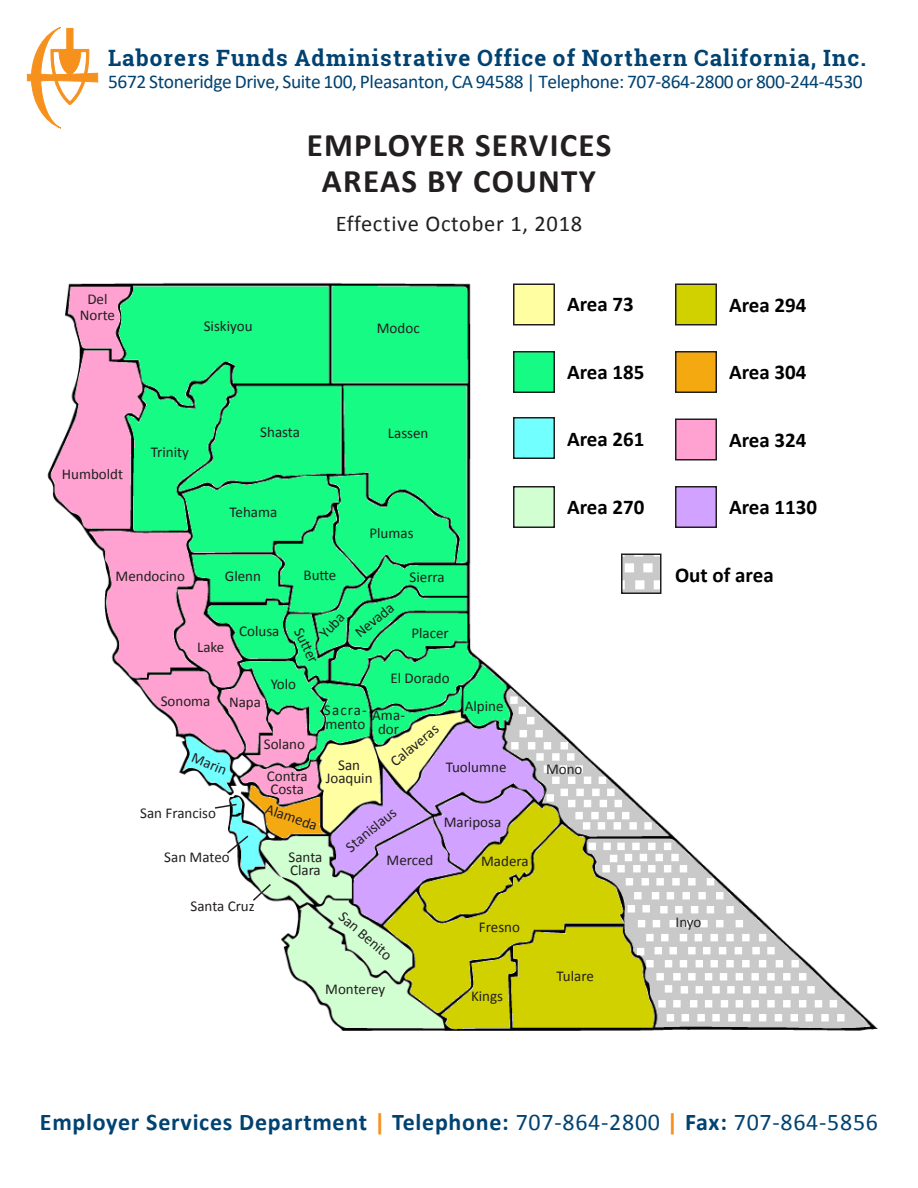
<style>
.page{position:relative;width:918px;height:1188px;background:#fff}
.page>*{position:absolute;margin:0;border:0;box-sizing:border-box;transform-origin:0 0}
.t1{font:700 33px/36px "Calibri";letter-spacing:.04em;color:#231f20;text-align:center}
.t2{font:700 24px "Calibri";letter-spacing:.03em;color:#004271}
.t3{font:700 22.5px "Roboto Slab";letter-spacing:.05em;color:#004271}
.t4{font:22.5px "Calibri";letter-spacing:.03em;color:#231f20}
.t5{font:700 21px "Calibri";color:#000}
.t6{font:19.5px "Calibri";letter-spacing:-.02em;color:#004271}
.t7{font:15px/13.5px "Calibri";color:#231f20;text-align:center}
.t8{font:15px/13.5px "Calibri";letter-spacing:.025em;color:#231f20}
.s1{color:#f7911e}
.s2{font-weight:400}
</style>
<div class="page">
<img style="left:47px;top:282px;width:831px;height:749px">
<svg style="left:27px;top:27px;width:71px;height:102px"></svg>
<div style="left:513px;top:284px;width:42px;height:42px;background:#ffffa2;border:2px solid #231f20"></div>
<div style="left:513px;top:351px;width:42px;height:42px;background:#15fb84;border:2px solid #231f20"></div>
<div style="left:513px;top:417px;width:42px;height:42px;background:#71ffff;border:2px solid #231f20"></div>
<svg style="left:225px;top:834px;width:25px;height:21px"></svg>
<svg style="left:213px;top:803px;width:25px;height:7px"></svg>
<svg style="left:251px;top:882px;width:22px;height:20px"></svg>
<div style="left:675px;top:284px;width:42px;height:42px;background:#d1d100;border:2px solid #231f20"></div>
<div style="left:675px;top:351px;width:42px;height:42px;background:#f5a911;border:2px solid #231f20"></div>
<div style="left:675px;top:418px;width:42px;height:42px;background:#ffa2d1;border:2px solid #231f20"></div>
<div style="left:675px;top:486px;width:42px;height:42px;background:#d1a2ff;border:2px solid #231f20"></div>
<div style="left:513px;top:486px;width:42px;height:42px;background:#d1ffd1;border:2px solid #231f20"></div>
<img style="left:624px;top:557px;width:35px;height:34px">
<div style="left:621px;top:554px;width:41px;height:40px;border:2px solid #231f20"></div>
<h3 class="t3" style="left:108px;top:42px;width:760px">Laborers Funds Administrative Office of Northern California, Inc.</h3>
<h3 class="t6" style="left:108px;top:68px;width:756px">5672 Stoneridge Drive, Suite 100, Pleasanton, CA 94588 | Telephone: 707-864-2800 or 800-244-4530</h3>
<h1 class="t1" style="left:307px;top:127px;width:306px">EMPLOYER SERVICES<br>AREAS BY COUNTY</h1>
<h3 class="t4" style="left:336px;top:209px;width:248px">Effective October 1, 2018</h3>
<p class="t7" style="left:80px;top:291px;width:37px;line-height:16.5px">Del<br>Norte</p>
<p class="t7" style="left:204px;top:320px;width:50px">Siskiyou</p>
<p class="t7" style="left:377px;top:322px;width:44px">Modoc</p>
<p class="t7" style="left:62px;top:468px;width:63px">Humboldt</p>
<p class="t7" style="left:151px;top:445px;width:40px">Trinity</p>
<p class="t7" style="left:260px;top:425px;width:41px">Shasta</p>
<p class="t7" style="left:388px;top:427px;width:42px">Lassen</p>
<p class="t7" style="left:116px;top:570px;width:71px">Mendocino</p>
<p class="t7" style="left:230px;top:505px;width:49px">Tehama</p>
<p class="t7" style="left:225px;top:570px;width:38px">Glenn</p>
<p class="t7" style="left:304px;top:568px;width:34px">Butte</p>
<p class="t7" style="left:369px;top:526px;width:46px">Plumas</p>
<p class="t7" style="left:410px;top:570px;width:37px">Sierra</p>
<p class="t7" style="left:197px;top:640px;width:29px">Lake</p>
<p class="t7" style="left:317px;top:632px;width:31px;rotate:-48deg">Yuba</p>
<p class="t7" style="left:353px;top:630px;width:47px;rotate:-40deg">Nevada</p>
<p class="t7" style="left:239px;top:625px;width:42px">Colusa</p>
<p class="t7" style="left:304px;top:626px;width:38px;rotate:64deg">Sutter</p>
<p class="t7" style="left:411px;top:626px;width:39px">Placer</p>
<p class="t7" style="left:390px;top:672px;width:61px">El Dorado</p>
<p class="t7" style="left:271px;top:678px;width:27px">Yolo</p>
<h3 class="t5" style="left:567px;top:291px;width:68px">Area 73</h3>
<h3 class="t5" style="left:567px;top:359px;width:79px">Area 185</h3>
<h3 class="t5" style="left:567px;top:426px;width:79px">Area 261</h3>
<h3 class="t5" style="left:567px;top:494px;width:79px">Area 270</h3>
<p class="t7" style="left:161px;top:694px;width:51px">Sonoma</p>
<p class="t7" style="left:229px;top:696px;width:33px">Napa</p>
<p class="t7" style="left:465px;top:700px;width:40px">Alpine</p>
<p class="t8" style="left:324px;top:703px;width:44px">Sacra&shy;mento</p>
<p class="t7" style="left:372px;top:708px;width:35px">Ama&shy;dor</p>
<p class="t7" style="left:388px;top:758px;width:59px;rotate:-40deg">Calaveras</p>
<p class="t7" style="left:264px;top:737px;width:43px">Solano</p>
<p class="t7" style="left:195px;top:750px;width:38px;rotate:23deg">Marin</p>
<p class="t7" style="left:326px;top:758px;width:48px">San<br>Joaquin</p>
<p class="t7" style="left:344px;top:844px;width:62px;rotate:-40deg">Stanislaus</p>
<p class="t7" style="left:446px;top:760px;width:62px">Tuolumne</p>
<p class="t7" style="left:267px;top:769px;width:42px;text-align:left">Contra<br>Costa</p>
<p class="t7" style="left:268px;top:802px;width:55px;rotate:19deg">Alameda</p>
<p class="t7" style="left:140px;top:806px;width:77px">San Franciso</p>
<p class="t7" style="left:164px;top:850px;width:67px">San Mateo</p>
<p class="t7" style="left:191px;top:899px;width:66px">Santa Cruz</p>
<p class="t7" style="left:444px;top:815px;width:59px">Mariposa</p>
<p class="t7" style="left:481px;top:855px;width:49px">Madera</p>
<p class="t7" style="left:289px;top:850px;width:35px;text-align:left">Santa<br>Clara</p>
<p class="t7" style="left:387px;top:853px;width:48px">Merced</p>
<p class="t7" style="left:345px;top:909px;width:67px;rotate:41deg">San Benito</p>
<p class="t7" style="left:479px;top:921px;width:43px">Fresno</p>
<p class="t7" style="left:325px;top:983px;width:61px">Monterey</p>
<p class="t7" style="left:471px;top:989px;width:34px">Kings</p>
<p class="t7" style="left:546px;top:763px;width:38px">Mono</p>
<p class="t7" style="left:557px;top:970px;width:39px">Tulare</p>
<h3 class="t5" style="left:729px;top:291px;width:79px">Area 294</h3>
<h3 class="t5" style="left:729px;top:359px;width:79px">Area 304</h3>
<h3 class="t5" style="left:729px;top:426px;width:79px">Area 324</h3>
<h3 class="t5" style="left:729px;top:494px;width:90px">Area 1130</h3>
<h3 class="t5" style="left:675px;top:561px;width:100px">Out of area</h3>
<p class="t7" style="left:676px;top:916px;width:27px">Inyo</p>
<h2 class="t2" style="left:40px;top:1106px;width:840px">Employer Services Department <span class="s1">|</span> Telephone: <span class="s2">707-864-2800</span> <span class="s1">|</span> Fax: <span class="s2">707-864-5856</span></h2>
</div>
